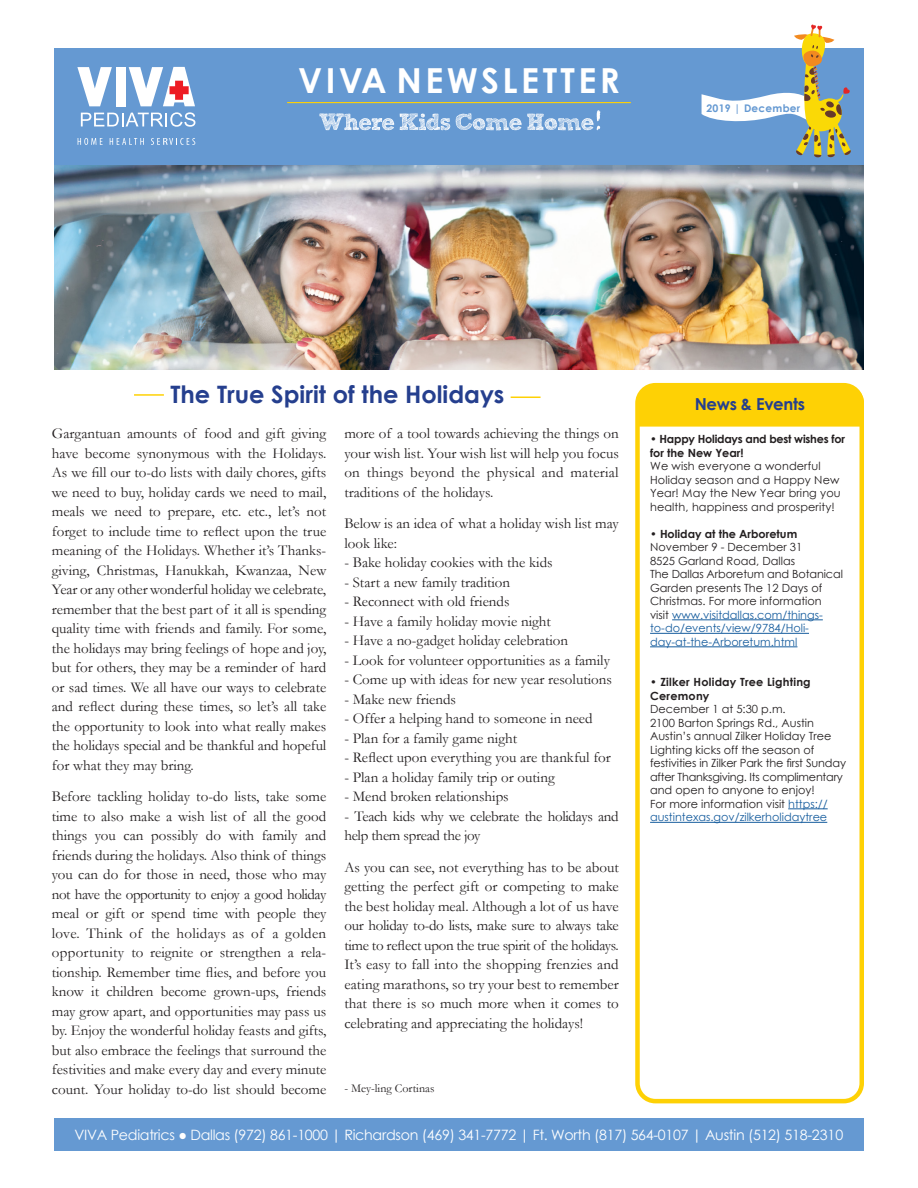
<style>
.page{position:relative;width:918px;height:1188px;background:#fff}
.page>*{position:absolute;margin:0;border:0;box-sizing:border-box;transform-origin:0 0}
.t1{font:700 34.5px "Century Gothic";letter-spacing:.1em;color:#fff}
.t2{font:700 24px "Century Gothic";color:#253f8e}
.t3{font:700 16.5px "Century Gothic";letter-spacing:-.02em;color:#253f8e}
.t4{font:15px/19.5px "Garamond";color:#231f20;text-align:justify}
.t5{font:15px/19.5px "Garamond";letter-spacing:-.02em;color:#231f20}
.t6{font:14.25px "Century Gothic";letter-spacing:-.02em;color:#fff}
.t7{font:12px "Garamond";color:#231f20}
.t8{font:11.25px/13.5px "Century Gothic";color:#231f20}
.t9{font:11.25px/13.5px "Century Gothic";color:#175d9e}
.t10{font:700 11.25px/13.5px "Century Gothic";letter-spacing:-.02em;color:#231f20}
.t11{font:700 11.25px/13.5px "Century Gothic";letter-spacing:.02em;color:#231f20}
.t12{font:700 11.25px "Century Gothic";color:#231f20}
.t13{font:700 10.5px "Century Gothic";letter-spacing:.025em;color:#6599d2}
.s1{color:#175d9e}
.s2{color:#231f20}
</style>
<div class="page">
<img style="left:54px;top:165px;width:809px;height:205px">
<div style="left:635px;top:383px;width:229px;height:720px;border:4px solid #fed105;border-radius:18px"></div>
<div style="left:54px;top:1118px;width:810px;height:32px;background:#6599d2"></div>
<div style="left:54px;top:48px;width:810px;height:117px;background:#6599d2"></div>
<hr style="left:672px;top:620px;width:151px;height:1px;background:#175d9e">
<hr style="left:650px;top:633px;width:159px;height:1px;background:#175d9e">
<hr style="left:650px;top:647px;width:147px;height:1px;background:#175d9e">
<hr style="left:788px;top:809px;width:40px;height:1px;background:#175d9e">
<hr style="left:650px;top:822px;width:177px;height:1px;background:#175d9e">
<hr style="left:287px;top:102px;width:344px;height:1px;background:#fed105">
<svg style="left:81px;top:112px;width:114px;height:15px"></svg>
<svg style="left:77px;top:67px;width:35px;height:39px"></svg>
<div style="left:116px;top:67px;width:10px;height:39px;background:#fff"></div>
<svg style="left:129px;top:67px;width:66px;height:39px"></svg>
<svg style="left:78px;top:138px;width:25px;height:7px"></svg>
<svg style="left:110px;top:138px;width:34px;height:7px"></svg>
<svg style="left:151px;top:138px;width:44px;height:7px"></svg>
<svg style="left:320px;top:110px;width:280px;height:20px"></svg>
<div style="left:639px;top:385px;width:225px;height:42px;background:#fed105"></div>
<svg style="left:702px;top:25px;width:149px;height:133px"></svg>
<hr style="left:134px;top:394px;width:30px;height:2px;background:#fed105">
<hr style="left:511px;top:397px;width:30px;height:1px;background:#fed105">
<p class="t1" style="left:298px;top:54px;width:323px">VIVA NEWSLETTER</p>
<p class="t13" style="left:706px;top:101px;width:95px">2019 | December</p>
<p class="t2" style="left:170px;top:376px;width:336px">The True Spirit of the Holidays</p>
<p class="t4" style="left:52px;top:423px;width:276px">Gargantuan amounts of food and gift giving have become synonymous with the Holidays.<br>As we fill our to-do lists with daily chores, gifts we need to buy, holiday cards we need to mail, meals we need to prepare, etc. etc., let’s not forget to include time to reflect upon the true meaning of the Holidays. Whether it’s Thanks&shy;giving, Christmas, Hanukkah, Kwanzaa, New Year or any other wonderful holiday we celebrate, remember that the best part of it all is spending quality time with friends and family. For some, the holidays may bring feelings of hope and joy, but for others, they may be a reminder of hard or sad times. We all have our ways to celebrate and reflect during these times, so let’s all take the opportunity to look into what really makes the holidays special and be thankful and hopeful for what they may bring.</p>
<p class="t4" style="left:52px;top:786px;width:276px">Before tackling holiday to-do lists, take some time to also make a wish list of all the good things you can possibly do with family and friends during the holidays. Also think of things you can do for those in need, those who may not have the opportunity to enjoy a good holiday meal or gift or spend time with people they love. Think of the holidays as of a golden opportunity to reignite or strengthen a rela&shy;tionship. Remember time flies, and before you know it children become grown-ups, friends may grow apart, and opportunities may pass us by. Enjoy the wonderful holiday feasts and gifts, but also embrace the feelings that surround the festivities and make every day and every minute count. Your holiday to-do list should become</p>
<p class="t4" style="left:344px;top:423px;width:276px">more of a tool towards achieving the things on your wish list. Your wish list will help you focus on things beyond the physical and material traditions of the holidays.</p>
<p class="t4" style="left:344px;top:513px;width:276px">Below is an idea of what a holiday wish list may look like:</p>
<p class="t4" style="left:344px;top:552px;width:210px">- Bake holiday cookies with the kids</p>
<p class="t4" style="left:344px;top:572px;width:167px">- Start a new family tradition</p>
<p class="t4" style="left:344px;top:591px;width:167px">- Reconnect with old friends</p>
<p class="t4" style="left:344px;top:611px;width:208px">- Have a family holiday movie night</p>
<p class="t4" style="left:344px;top:630px;width:225px">- Have a no-gadget holiday celebration</p>
<p class="t4" style="left:344px;top:650px;width:267px">- Look for volunteer opportunities as a family</p>
<p class="t4" style="left:344px;top:669px;width:269px">- Come up with ideas for new year resolutions</p>
<p class="t4" style="left:344px;top:689px;width:113px">- Make new friends</p>
<p class="t4" style="left:344px;top:708px;width:250px">- Offer a helping hand to someone in need</p>
<p class="t4" style="left:344px;top:728px;width:174px">- Plan for a family game night</p>
<p class="t4" style="left:344px;top:747px;width:268px">- Reflect upon everything you are thankful for</p>
<p class="t4" style="left:344px;top:767px;width:212px">- Plan a holiday family trip or outing</p>
<p class="t4" style="left:344px;top:786px;width:166px">- Mend broken relationships</p>
<p class="t5" style="left:344px;top:806px;width:276px">- Teach kids why we celebrate the holidays and help them spread the joy</p>
<p class="t4" style="left:344px;top:857px;width:276px">As you can see, not everything has to be about getting the perfect gift or competing to make the best holiday meal. Although a lot of us have our holiday to-do lists, make sure to always take time to reflect upon the true spirit of the holidays.<br>It’s easy to fall into the shopping frenzies and eating marathons, so try your best to remember that there is so much more when it comes to celebrating and appreciating the holidays!</p>
<p class="t7" style="left:344px;top:1080px;width:92px">- Mey-ling Cortinas</p>
<p class="t3" style="left:695px;top:391px;width:112px">News &amp; Events</p>
<p class="t10" style="left:650px;top:432px;width:196px">• Happy Holidays and best wishes for for the New Year!</p>
<p class="t8" style="left:650px;top:459px;width:192px">We wish everyone a wonderful<br>Holiday season and a Happy New<br>Year! May the New Year bring you health, happiness and prosperity!</p>
<p class="t12" style="left:650px;top:525px;width:149px">• Holiday at the Arboretum</p>
<p class="t8" style="left:650px;top:540px;width:154px">November 9 - December 31</p>
<p class="t8" style="left:650px;top:554px;width:146px">8525 Garland Road, Dallas</p>
<p class="t8" style="left:650px;top:567px;width:194px">The Dallas Arboretum and Botanical Garden presents The 12 Days of Christmas. For more information visit <span class="s1">www.visitdallas.com/things&shy;to-do/events/view/9784/Holi&shy;day-at-the-Arboretum.html</span></p>
<p class="t11" style="left:650px;top:675px;width:162px">• Zilker Holiday Tree Lighting<br>Ceremony</p>
<p class="t8" style="left:650px;top:702px;width:137px">December 1 at 5:30 p.m.</p>
<p class="t8" style="left:650px;top:716px;width:165px">2100 Barton Springs Rd., Austin</p>
<p class="t8" style="left:650px;top:729px;width:198px">Austin’s annual Zilker Holiday Tree Lighting kicks off the season of festivities in Zilker Park the first Sunday after Thanksgiving. Its complimentary and open to anyone to enjoy!</p>
<p class="t9" style="left:650px;top:797px;width:179px"><span class="s2">For more information visit</span> https:// austintexas.gov/zilkerholidaytree</p>
<p class="t6" style="left:75px;top:1125px;width:770px">VIVA Pediatrics ● Dallas (972) 861-1000 | Richardson (469) 341-7772 | Ft. Worth (817) 564-0107 | Austin (512) 518-2310</p>
</div>
